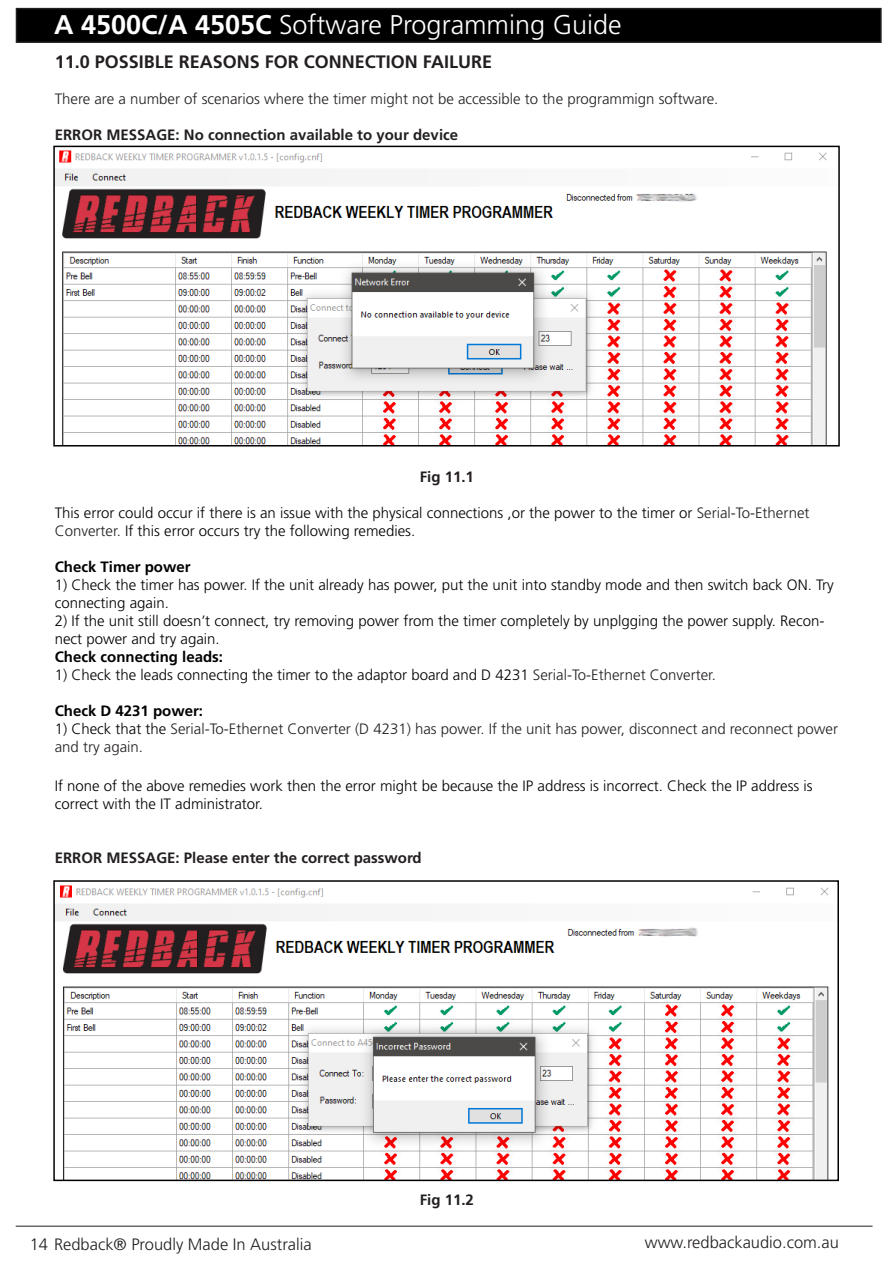
<style>
.page{position:relative;width:893px;height:1263px;background:#fff}
.page>*{position:absolute;margin:0;border:0;box-sizing:border-box;transform-origin:0 0}
.t1{font:300 27px "Frutiger LT Std";color:#fff}
.t2{font:700 18px "Frutiger LT Std";color:#231f20}
.t3{font:300 16.5px "Frutiger LT Std";color:#231f20}
.t4{font:300 15px/18px "Frutiger LT Std";color:#000}
.t5{font:300 15px/18px "Frutiger LT Std";color:#231f20}
.t6{font:700 15px "Frutiger LT Std";color:#231f20}
.t7{font:700 15px "Frutiger LT Std";color:#000}
.s1{font-weight:700}
.s2{color:#231f20}
.s3{color:#000}
</style>
<div class="page">
<div style="left:16px;top:9px;width:865px;height:33px;background:#000"></div>
<div style="left:16px;top:8px;width:866px;height:35px;border:2px solid #231f20"></div>
<hr style="left:16px;top:1226px;width:857px;height:1px;background:#231f20">
<img style="left:56px;top:150px;width:771px;height:293px">
<div style="left:53px;top:146px;width:787px;height:300px;border:2px solid #000"></div>
<img style="left:56px;top:885px;width:773px;height:293px">
<div style="left:53px;top:880px;width:786px;height:301px;border:2px solid #000"></div>
<h1 class="t1" style="left:54px;top:9px;width:569px"><span class="s1">A 4500C/A 4505C</span> Software Programming Guide</h1>
<p class="t2" style="left:55px;top:51px;width:439px">11.0 POSSIBLE REASONS FOR CONNECTION FAILURE</p>
<p class="t5" style="left:55px;top:90px;width:665px">There are a number of scenarios where the timer might not be accessible to the programmign software.</p>
<p class="t6" style="left:55px;top:125px;width:405px">ERROR MESSAGE: No connection available to your device</p>
<p class="t6" style="left:420px;top:467px;width:56px">Fig 11.1</p>
<p class="t4" style="left:55px;top:504px;width:756px">This error could occur if there is an issue with the physical connections ,or the power to the timer or <span class="s2">Serial-To-Ethernet<br>Converter.</span> If this error occurs try the following remedies.</p>
<p class="t7" style="left:55px;top:557px;width:137px">Check Timer power</p>
<p class="t4" style="left:55px;top:576px;width:781px">1) Check the timer has power. If the unit already has power, put the unit into standby mode and then switch back ON. Try connecting again.</p>
<p class="t4" style="left:55px;top:612px;width:771px">2) If the unit still doesn’t connect, try removing power from the timer completely by unplgging the power supply. Recon&shy;nect power and try again.</p>
<p class="t7" style="left:55px;top:647px;width:170px">Check connecting leads:</p>
<p class="t4" style="left:55px;top:666px;width:663px">1) Check the leads connecting the timer to the adaptor board and D 4231 <span class="s2">Serial-To-Ethernet Converter.</span></p>
<p class="t7" style="left:55px;top:701px;width:150px">Check D 4231 power:</p>
<p class="t5" style="left:55px;top:720px;width:785px"><span class="s3">1) Check that the</span> Serial-To-Ethernet Converter (D 4231) has power. If the unit has power, disconnect and reconnect power and try again.</p>
<p class="t4" style="left:55px;top:777px;width:759px">If none of the above remedies work then the error might be because the IP address is incorrect. Check the IP address is correct with the IT administrator.</p>
<p class="t6" style="left:55px;top:849px;width:369px">ERROR MESSAGE: Please enter the correct password</p>
<p class="t6" style="left:420px;top:1191px;width:56px">Fig 11.2</p>
<p class="t3" style="left:30px;top:1235px;width:283px">14 Redback® Proudly Made In Australia</p>
<p class="t3" style="left:645px;top:1233px;width:196px">www.redbackaudio.com.au</p>
</div>
